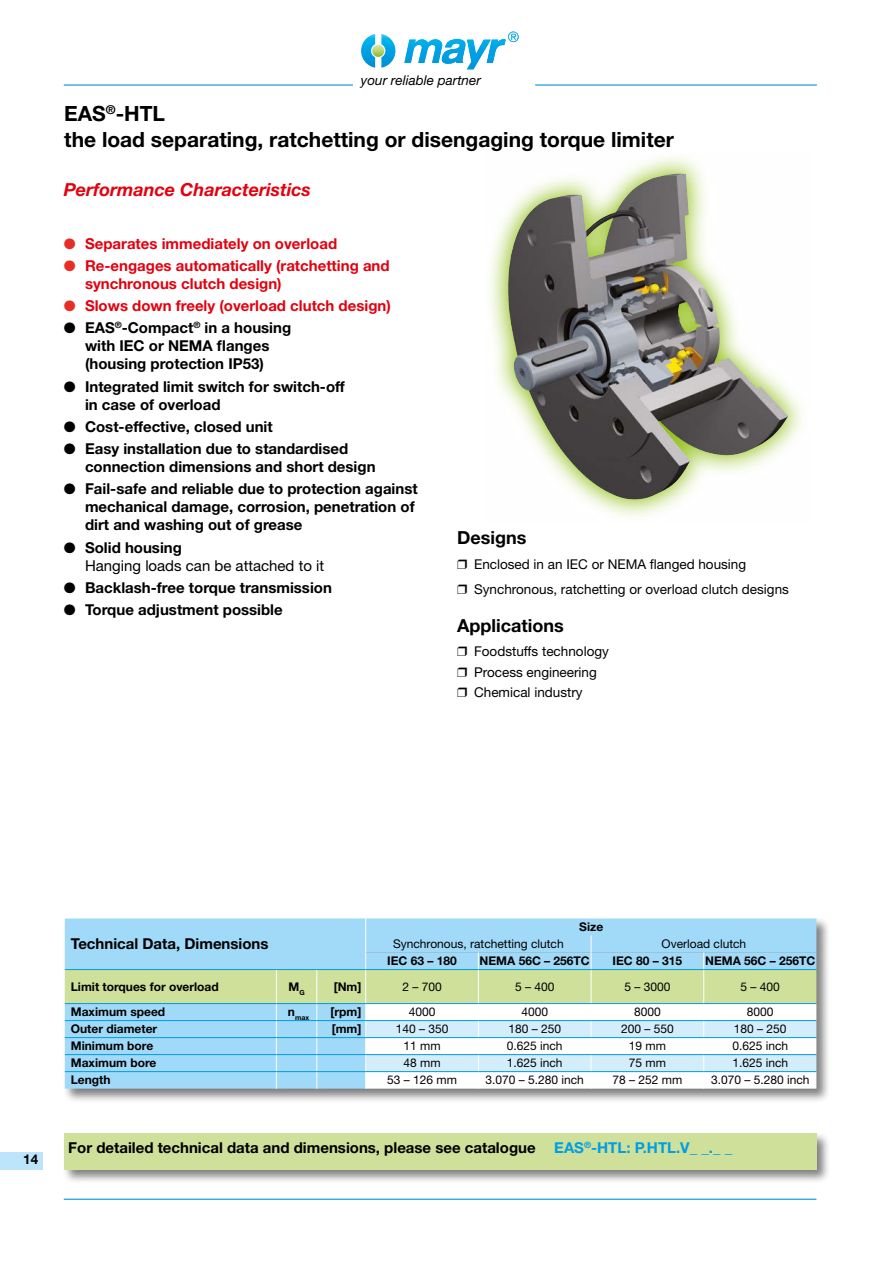
<style>
.page{position:relative;width:893px;height:1263px;background:#fff}
.page>*{position:absolute;margin:0;border:0;box-sizing:border-box;transform-origin:0 0}
.t1{font:700 21px/25.2px "Helvetica Neue LT Pro";color:#000}
.t2{font:italic 700 18px "Helvetica Neue LT Pro";color:#e3000f}
.t3{font:700 18px "Helvetica Neue LT Pro";color:#000}
.t4{font:700 15px/18px "Helvetica Neue LT Pro";color:#000}
.t5{font:700 15px/18px "Helvetica Neue LT Pro";color:#e3000f}
.t6{font:15px/18px "Helvetica Neue LT Pro";color:#000}
.t7{font:13.5px/20.4px "Helvetica Neue LT Pro";color:#000}
.t8{font:italic 13.5px "Helvetica Neue LT Pro";color:#000}
.t9{font:700 13.5px "Helvetica Neue LT Pro";color:#000}
.t10{font:12px "Helvetica Neue LT Pro";color:#000}
.t11{font:700 12px "Helvetica Neue LT Pro";color:#000}
.t12{font:700 7.05px "Helvetica Neue LT Pro";color:#000}
.s1{color:#e62e25}
.s2{font-weight:700}
.s3{color:#009ee3}
</style>
<div class="page">
<svg style="left:490px;top:157px;width:313px;height:360px"></svg>
<img style="left:507px;top:174px;width:281px;height:327px">
<div style="left:62px;top:1131px;width:769px;height:53px;background:#000;opacity:.5"></div>
<div style="left:64px;top:1133px;width:753px;height:36px;background:#cfe09a"></div>
<div style="left:63px;top:917px;width:768px;height:186px;background:#000;opacity:.5"></div>
<svg style="left:65px;top:918px;width:751px;height:171px"></svg>
<hr style="left:65px;top:969px;width:211px;height:1px;background:#009ee3">
<hr style="left:276px;top:969px;width:41px;height:1px;background:#009ee3">
<hr style="left:317px;top:969px;width:49px;height:1px;background:#009ee3">
<hr style="left:366px;top:969px;width:112px;height:1px;background:#009ee3">
<hr style="left:478px;top:969px;width:113px;height:1px;background:#009ee3">
<hr style="left:591px;top:969px;width:113px;height:1px;background:#009ee3">
<hr style="left:704px;top:969px;width:112px;height:1px;background:#009ee3">
<hr style="left:65px;top:1003px;width:211px;height:1px;background:#009ee3">
<hr style="left:276px;top:1003px;width:41px;height:1px;background:#009ee3">
<hr style="left:317px;top:1003px;width:49px;height:1px;background:#009ee3">
<hr style="left:366px;top:1003px;width:112px;height:1px;background:#009ee3">
<hr style="left:478px;top:1003px;width:113px;height:1px;background:#009ee3">
<hr style="left:591px;top:1003px;width:113px;height:1px;background:#009ee3">
<hr style="left:704px;top:1003px;width:112px;height:1px;background:#009ee3">
<hr style="left:65px;top:1020px;width:211px;height:1px;background:#009ee3">
<hr style="left:276px;top:1020px;width:41px;height:1px;background:#009ee3">
<hr style="left:317px;top:1020px;width:49px;height:1px;background:#009ee3">
<hr style="left:366px;top:1020px;width:112px;height:1px;background:#009ee3">
<hr style="left:478px;top:1020px;width:113px;height:1px;background:#009ee3">
<hr style="left:591px;top:1020px;width:113px;height:1px;background:#009ee3">
<hr style="left:704px;top:1020px;width:112px;height:1px;background:#009ee3">
<hr style="left:65px;top:1037px;width:211px;height:1px;background:#009ee3">
<hr style="left:276px;top:1037px;width:41px;height:1px;background:#009ee3">
<hr style="left:317px;top:1037px;width:49px;height:1px;background:#009ee3">
<hr style="left:366px;top:1037px;width:112px;height:1px;background:#009ee3">
<hr style="left:478px;top:1037px;width:113px;height:1px;background:#009ee3">
<hr style="left:591px;top:1037px;width:113px;height:1px;background:#009ee3">
<hr style="left:704px;top:1037px;width:112px;height:1px;background:#009ee3">
<hr style="left:65px;top:1054px;width:211px;height:1px;background:#009ee3">
<hr style="left:276px;top:1054px;width:41px;height:1px;background:#009ee3">
<hr style="left:317px;top:1054px;width:49px;height:1px;background:#009ee3">
<hr style="left:366px;top:1054px;width:112px;height:1px;background:#009ee3">
<hr style="left:478px;top:1054px;width:113px;height:1px;background:#009ee3">
<hr style="left:591px;top:1054px;width:113px;height:1px;background:#009ee3">
<hr style="left:704px;top:1054px;width:112px;height:1px;background:#009ee3">
<hr style="left:65px;top:1071px;width:211px;height:1px;background:#009ee3">
<hr style="left:276px;top:1071px;width:41px;height:1px;background:#009ee3">
<hr style="left:317px;top:1071px;width:49px;height:1px;background:#009ee3">
<hr style="left:366px;top:1071px;width:112px;height:1px;background:#009ee3">
<hr style="left:478px;top:1071px;width:113px;height:1px;background:#009ee3">
<hr style="left:591px;top:1071px;width:113px;height:1px;background:#009ee3">
<hr style="left:704px;top:1071px;width:112px;height:1px;background:#009ee3">
<div style="left:0;top:1152px;width:43px;height:17px;background:#bce4fa"></div>
<hr style="left:535px;top:84px;width:282px;height:2px;background:#0095db">
<hr style="left:64px;top:84px;width:289px;height:2px;background:#0095db">
<hr style="left:64px;top:1198px;width:752px;height:2px;background:#0095db">
<svg style="left:361px;top:34px;width:34px;height:34px"></svg>
<svg style="left:404px;top:32px;width:115px;height:37px"></svg>
<p class="t8" style="left:361px;top:72px;width:121px">your reliable partner</p>
<h1 class="t1" style="left:64px;top:101px;width:611px">EAS<sup>®</sup>-HTL<br>the load separating, ratchetting or disengaging torque limiter</h1>
<p class="t2" style="left:64px;top:178px;width:249px">Performance Characteristics</p>
<p class="t5" style="left:64px;top:234px;width:275px"><span class="s1">●</span> Separates immediately on overload</p>
<p class="t5" style="left:85px;top:256px;width:306px;text-indent:-21px"><span class="s1">●</span> Re-engages automatically (ratchetting and synchronous clutch design)</p>
<p class="t5" style="left:64px;top:296px;width:329px"><span class="s1">●</span> Slows down freely (overload clutch design)</p>
<p class="t4" style="left:64px;top:319px;width:229px;text-align:center">● EAS<sup>®</sup>-Compact<sup>®</sup> in a housing with IEC or NEMA flanges (housing protection IP53)</p>
<p class="t4" style="left:85px;top:377px;width:261px;text-indent:-21px">● Integrated limit switch for switch-off in case of overload</p>
<p class="t4" style="left:64px;top:417px;width:211px">● Cost-effective, closed unit</p>
<p class="t4" style="left:85px;top:439px;width:292px;text-indent:-21px">● Easy installation due to standardised connection dimensions and short design</p>
<p class="t4" style="left:85px;top:480px;width:334px;text-indent:-21px">● Fail-safe and reliable due to protection against mechanical damage, corrosion, penetration of dirt and washing out of grease</p>
<p class="t6" style="left:85px;top:538px;width:241px;text-indent:-21px">● <span class="s2">Solid housing<br></span>Hanging loads can be attached to it</p>
<p class="t4" style="left:64px;top:578px;width:270px">● Backlash-free torque transmission</p>
<p class="t4" style="left:64px;top:600px;width:221px">● Torque adjustment possible</p>
<p class="t3" style="left:457px;top:527px;width:71px">Designs</p>
<p class="t7" style="left:457px;top:552px;width:333px;line-height:24.8px">❒ Enclosed in an IEC or NEMA flanged housing<br>❒ Synchronous, ratchetting or overload clutch designs</p>
<p class="t3" style="left:457px;top:614px;width:108px">Applications</p>
<p class="t7" style="left:457px;top:641px;width:153px">❒ Foodstuffs technology ❒ Process engineering ❒ Chemical industry</p>
<p class="t9" style="left:23px;top:1151px;width:17px">14</p>
<p class="t4" style="left:71px;top:935px;width:199px">Technical Data, Dimensions</p>
<p class="t11" style="left:579px;top:919px;width:25px">Size</p>
<p class="t10" style="left:393px;top:937px;width:172px">Synchronous, ratchetting clutch</p>
<p class="t10" style="left:662px;top:937px;width:86px">Overload clutch</p>
<p class="t11" style="left:387px;top:953px;width:71px">IEC 63 – 180</p>
<p class="t11" style="left:480px;top:953px;width:112px">NEMA 56C – 256TC</p>
<p class="t11" style="left:613px;top:953px;width:71px">IEC 80 – 315</p>
<p class="t11" style="left:705px;top:953px;width:112px">NEMA 56C – 256TC</p>
<p class="t11" style="left:71px;top:979px;width:149px">Limit torques for overload</p>
<p class="t11" style="left:288px;top:979px;width:18px">M<sub>G</sub></p>
<p class="t11" style="left:334px;top:979px;width:29px">[Nm]</p>
<p class="t10" style="left:402px;top:979px;width:41px">2 – 700</p>
<p class="t10" style="left:515px;top:979px;width:41px">5 – 400</p>
<p class="t10" style="left:624px;top:979px;width:48px">5 – 3000</p>
<p class="t10" style="left:741px;top:979px;width:41px">5 – 400</p>
<p class="t11" style="left:71px;top:1004px;width:96px">Maximum speed</p>
<p class="t12" style="left:288px;top:1013px;width:23px"><sup>n</sup>max</p>
<p class="t11" style="left:331px;top:1004px;width:32px">[rpm]</p>
<p class="t10" style="left:409px;top:1005px;width:28px">4000</p>
<p class="t10" style="left:521px;top:1005px;width:28px">4000</p>
<p class="t10" style="left:634px;top:1005px;width:28px">8000</p>
<p class="t10" style="left:747px;top:1005px;width:28px">8000</p>
<p class="t11" style="left:71px;top:1021px;width:88px">Outer diameter</p>
<p class="t11" style="left:332px;top:1021px;width:31px">[mm]</p>
<p class="t10" style="left:396px;top:1022px;width:54px">140 – 350</p>
<p class="t10" style="left:508px;top:1022px;width:54px">180 – 250</p>
<p class="t10" style="left:621px;top:1022px;width:54px">200 – 550</p>
<p class="t10" style="left:734px;top:1022px;width:54px">180 – 250</p>
<p class="t11" style="left:71px;top:1038px;width:84px">Minimum bore</p>
<p class="t10" style="left:403px;top:1039px;width:39px">11 mm</p>
<p class="t10" style="left:507px;top:1039px;width:57px">0.625 inch</p>
<p class="t10" style="left:629px;top:1039px;width:39px">19 mm</p>
<p class="t10" style="left:732px;top:1039px;width:57px">0.625 inch</p>
<p class="t11" style="left:71px;top:1055px;width:87px">Maximum bore</p>
<p class="t10" style="left:403px;top:1056px;width:39px">48 mm</p>
<p class="t10" style="left:507px;top:1056px;width:57px">1.625 inch</p>
<p class="t10" style="left:629px;top:1056px;width:39px">75 mm</p>
<p class="t10" style="left:732px;top:1056px;width:57px">1.625 inch</p>
<p class="t11" style="left:71px;top:1072px;width:41px">Length</p>
<p class="t10" style="left:387px;top:1073px;width:71px">53 – 126 mm</p>
<p class="t10" style="left:485px;top:1073px;width:100px">3.070 – 5.280 inch</p>
<p class="t10" style="left:612px;top:1073px;width:71px">78 – 252 mm</p>
<p class="t10" style="left:711px;top:1073px;width:100px">3.070 – 5.280 inch</p>
<p class="t4" style="left:68px;top:1138px;width:665px">For detailed technical data and dimensions, please see catalogue <span class="s3">EAS</span><sup>®</sup><span class="s3">-HTL: P.HTL.V_ _._ _</span></p>
</div>
